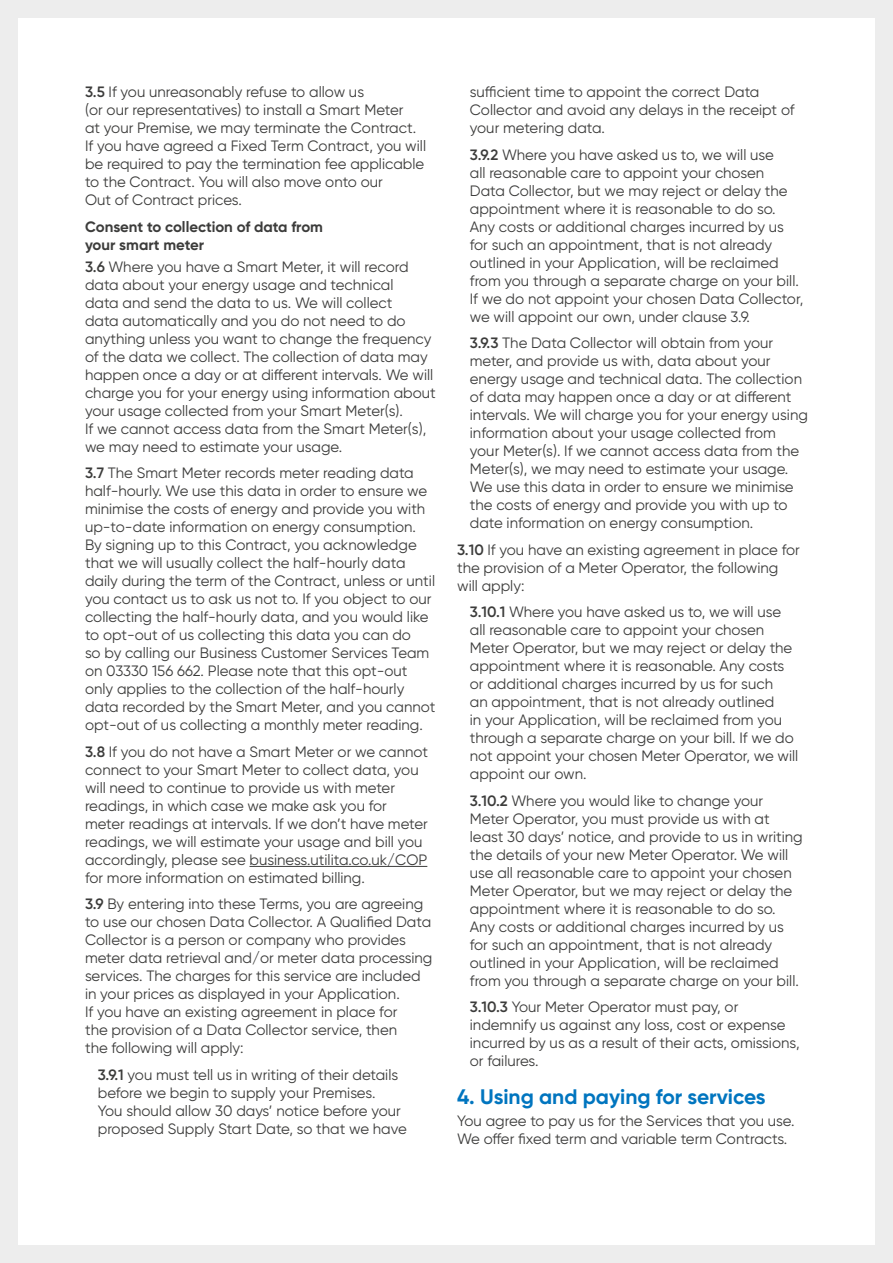
<style>
.page{position:relative;width:893px;height:1263px;background:#fff}
.page>*{position:absolute;margin:0;border:0;box-sizing:border-box;transform-origin:0 0}
.t1{font:700 21px "Gilroy";color:#0075bf}
.t2{font:15px/18px "Gilroy";color:#3c3c3b}
.t3{font:700 15px/18px "Gilroy";color:#3c3c3b}
.s1{font-weight:600}
</style>
<div class="page">
<hr style="left:249px;top:866px;width:178px;height:1px;background:#3c3c3b">
<div style="left:0;top:0;width:18px;height:1263px;background:#ededed"></div>
<div style="left:875px;top:0;width:18px;height:1263px;background:#ededed"></div>
<div style="left:0;top:0;width:893px;height:18px;background:#ededed"></div>
<div style="left:0;top:1245px;width:893px;height:18px;background:#ededed"></div>
<p class="t2" style="left:85px;top:83px;width:343px"><span class="s1">3.5</span> If you unreasonably refuse to allow us<br>(or our representatives) to install a Smart Meter<br>at your Premise, we may terminate the Contract.<br>If you have agreed a Fixed Term Contract, you will be required to pay the termination fee applicable to the Contract. You will also move onto our<br>Out of Contract prices.</p>
<p class="t3" style="left:85px;top:217px;width:240px">Consent to collection of data from your smart meter</p>
<p class="t2" style="left:85px;top:257px;width:352px"><span class="s1">3.6</span> Where you have a Smart Meter, it will record data about your energy usage and technical<br>data and send the data to us. We will collect<br>data automatically and you do not need to do anything unless you want to change the frequency of the data we collect. The collection of data may happen once a day or at different intervals. We will charge you for your energy using information about your usage collected from your Smart Meter(s).<br>If we cannot access data from the Smart Meter(s), we may need to estimate your usage.</p>
<p class="t2" style="left:85px;top:464px;width:352px"><span class="s1">3.7</span> The Smart Meter records meter reading data half-hourly. We use this data in order to ensure we minimise the costs of energy and provide you with up-to-date information on energy consumption.<br>By signing up to this Contract, you acknowledge that we will usually collect the half-hourly data daily during the term of the Contract, unless or until you contact us to ask us not to. If you object to our collecting the half-hourly data, and you would like to opt-out of us collecting this data you can do<br>so by calling our Business Customer Services Team on 03330 156 662. Please note that this opt-out only applies to the collection of the half-hourly data recorded by the Smart Meter, and you cannot opt‑out of us collecting a monthly meter reading.</p>
<p class="t2" style="left:85px;top:742px;width:344px"><span class="s1">3.8</span> If you do not have a Smart Meter or we cannot connect to your Smart Meter to collect data, you will need to continue to provide us with meter readings, in which case we make ask you for meter readings at intervals. If we don’t have meter readings, we will estimate your usage and bill you accordingly, please see business.utilita.co.uk/COP for more information on estimated billing.</p>
<p class="t2" style="left:85px;top:895px;width:349px"><span class="s1">3.9</span> By entering into these Terms, you are agreeing to use our chosen Data Collector. A Qualified Data Collector is a person or company who provides meter data retrieval and/or meter data processing services. The charges for this service are included in your prices as displayed in your Application.<br>If you have an existing agreement in place for<br>the provision of a Data Collector service, then<br>the following will apply:</p>
<p class="t2" style="left:98px;top:1065px;width:311px"><span class="s1">3.9.1</span> you must tell us in writing of their details before we begin to supply your Premises.<br>You should allow 30 days’ notice before your proposed Supply Start Date, so that we have</p>
<p class="t2" style="left:470px;top:83px;width:326px">sufficient time to appoint the correct Data<br>Collector and avoid any delays in the receipt of your metering data.</p>
<p class="t2" style="left:470px;top:145px;width:335px"><span class="s1">3.9.2</span> Where you have asked us to, we will use<br>all reasonable care to appoint your chosen<br>Data Collector, but we may reject or delay the appointment where it is reasonable to do so.<br>Any costs or additional charges incurred by us for such an appointment, that is not already outlined in your Application, will be reclaimed from you through a separate charge on your bill.<br>If we do not appoint your chosen Data Collector, we will appoint our own, under clause 3.9.</p>
<p class="t2" style="left:470px;top:334px;width:340px"><span class="s1">3.9.3</span> The Data Collector will obtain from your meter, and provide us with, data about your energy usage and technical data. The collection of data may happen once a day or at different intervals. We will charge you for your energy using information about your usage collected from your Meter(s). If we cannot access data from the Meter(s), we may need to estimate your usage.<br>We use this data in order to ensure we minimise the costs of energy and provide you with up to date information on energy consumption.</p>
<p class="t2" style="left:457px;top:540px;width:344px"><span class="s1">3.10</span> If you have an existing agreement in place for the provision of a Meter Operator, the following will apply:</p>
<p class="t2" style="left:470px;top:603px;width:330px"><span class="s1">3.10.1</span> Where you have asked us to, we will use all reasonable care to appoint your chosen Meter Operator, but we may reject or delay the appointment where it is reasonable. Any costs or additional charges incurred by us for such<br>an appointment, that is not already outlined<br>in your Application, will be reclaimed from you through a separate charge on your bill. If we do not appoint your chosen Meter Operator, we will appoint our own.</p>
<p class="t2" style="left:470px;top:791px;width:334px"><span class="s1">3.10.2</span> Where you would like to change your Meter Operator, you must provide us with at least 30 days’ notice, and provide to us in writing the details of your new Meter Operator. We will use all reasonable care to appoint your chosen Meter Operator, but we may reject or delay the appointment where it is reasonable to do so.<br>Any costs or additional charges incurred by us for such an appointment, that is not already outlined in your Application, will be reclaimed from you through a separate charge on your bill.</p>
<p class="t2" style="left:470px;top:998px;width:331px"><span class="s1">3.10.3</span> Your Meter Operator must pay, or indemnify us against any loss, cost or expense incurred by us as a result of their acts, omissions, or failures.</p>
<h1 class="t1" style="left:457px;top:1084px;width:310px">4. Using and paying for services</h1>
<p class="t2" style="left:457px;top:1112px;width:339px">You agree to pay us for the Services that you use.<br>We offer fixed term and variable term Contracts.</p>
</div>
